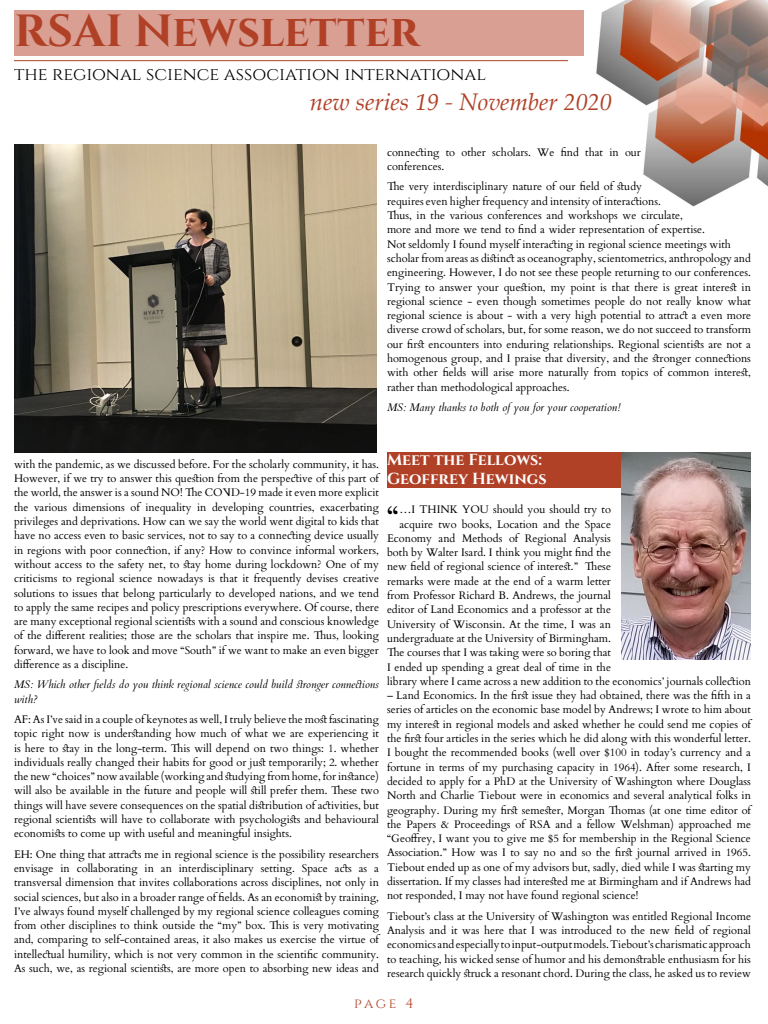
<style>
.page{position:relative;width:768px;height:1024px;background:#fff}
.page>*{position:absolute;margin:0;border:0;box-sizing:border-box;transform-origin:0 0}
.t1{font:700 45px "Cinzel";color:#b04127}
.para-dropcap{font:31.8px "Cardo";color:#000}
.t2{font:italic 24px "Palatino Linotype";color:#b04127}
.t3{font:18px "Cinzel";color:#000}
.head1{font:700 16px/19.2px "Cinzel";color:#fff}
.t4{font:14px "Cinzel";color:#b04127}
.para{font:11px/14.3px "Cardo";color:#000;text-align:justify}
.para-dropcap-2{font:11px/14.3px "Cardo";color:#000;text-align:justify}
.para-2{font:italic 11px/14.3px "Cardo";color:#000}
</style>
<div class="page">
<img style="left:522px;top:0;width:246px;height:207px">
<div style="left:14px;top:10px;width:570px;height:46px;background:#d99f93"></div>
<hr style="left:14px;top:60px;width:554px;height:1px;background:#b04127">
<div style="left:277px;top:92px;width:335px;height:26px;background:#fff"></div>
<div style="left:387px;top:452px;width:364px;height:35px;background:#b04127"></div>
<img style="left:621px;top:452px;width:130px;height:207px">
<img style="left:14px;top:145px;width:363px;height:307px">
<h1 class="t1" style="left:14px;top:4px;width:407px">RSAI Newsletter</h1>
<h3 class="t3" style="left:14px;top:64px;width:474px">THE REGIONAL SCIENCE ASSOCIATION INTERNATIONAL</h3>
<h3 class="t2" style="left:310px;top:84px;width:304px">new series 19 - November 2020</h3>
<p class="para" style="left:387px;top:144px;width:256px">connecting to other scholars. We find that in our conferences.</p>
<p class="para" style="left:387px;top:179px;width:366px;text-align:left">The very interdisciplinary nature of our field of study<br>requires even higher frequency and intensity of interactions.<br>Thus, in the various conferences and workshops we circulate,<br>more and more we tend to find a wider representation of expertise.<br>Not seldomly I found myself interacting in regional science meetings with scholar from areas as distinct as oceanography, scientometrics, anthropology and engineering. However, I do not see these people returning to our conferences.<br>Trying to answer your question, my point is that there is great interest in regional science - even though sometimes people do not really know what regional science is about - with a very high potential to attract a even more diverse crowd of scholars, but, for some reason, we do not succeed to transform our first encounters into enduring relationships. Regional scientists are not a homogenous group, and I praise that diversity, and the stronger connections with other fields will arise more naturally from topics of common interest, rather than methodological approaches.</p>
<p class="para-2" style="left:387px;top:400px;width:235px">MS: Many thanks to both of you for your cooperation!</p>
<p class="head1" style="left:387px;top:451px;width:161px">Meet the Fellows:<br>Geoffrey Hewings</p>
<p class="para-dropcap" style="left:387px;top:491px;width:14px">“</p>
<p class="para-dropcap-2" style="left:399px;top:502px;width:213px">…I THINK YOU should you should try to</p>
<p class="para-dropcap-2" style="left:399px;top:516px;width:213px">acquire two books, Location and the Space</p>
<p class="para-dropcap-2" style="left:387px;top:530px;width:225px">Economy and Methods of Regional Analysis</p>
<p class="para-dropcap-2" style="left:387px;top:545px;width:225px">both by Walter Isard. I think you might find the</p>
<p class="para-dropcap-2" style="left:387px;top:559px;width:225px">new field of regional science of interest.” These</p>
<p class="para-dropcap-2" style="left:387px;top:573px;width:226px">remarks were made at the end of a warm letter</p>
<p class="para-dropcap-2" style="left:387px;top:588px;width:225px">from Professor Richard B. Andrews, the journal</p>
<p class="para-dropcap-2" style="left:387px;top:602px;width:226px">editor of Land Economics and a professor at the</p>
<p class="para-dropcap-2" style="left:387px;top:616px;width:225px">University of Wisconsin. At the time, I was an</p>
<p class="para-dropcap-2" style="left:387px;top:631px;width:226px">undergraduate at the University of Birmingham.</p>
<p class="para-dropcap-2" style="left:387px;top:645px;width:226px">The courses that I was taking were so boring that</p>
<p class="para-dropcap-2" style="left:387px;top:659px;width:226px">I ended up spending a great deal of time in the</p>
<p class="para-dropcap-2" style="left:387px;top:673px;width:365px">library where I came across a new addition to the economics’ journals collection</p>
<p class="para-dropcap-2" style="left:387px;top:688px;width:366px">– Land Economics. In the first issue they had obtained, there was the fifth in a series of articles on the economic base model by Andrews; I wrote to him about my interest in regional models and asked whether he could send me copies of the first four articles in the series which he did along with this wonderful letter.<br>I bought the recommended books (well over $100 in today’s currency and a fortune in terms of my purchasing capacity in 1964). After some research, I decided to apply for a PhD at the University of Washington where Douglass North and Charlie Tiebout were in economics and several analytical folks in geography. During my first semester, Morgan Thomas (at one time editor of the Papers &amp; Proceedings of RSA and a fellow Welshman) approached me “Geoffrey, I want you to give me $5 for membership in the Regional Science Association.” How was I to say no and so the first journal arrived in 1965.<br>Tiebout ended up as one of my advisors but, sadly, died while I was starting my dissertation. If my classes had interested me at Birmingham and if Andrews had not responded, I may not have found regional science!</p>
<p class="para" style="left:387px;top:908px;width:366px">Tiebout’s class at the University of Washington was entitled Regional Income Analysis and it was here that I was introduced to the new field of regional economics and especially to input-output models. Tiebout’s charismatic approach to teaching, his wicked sense of humor and his demonstrable enthusiasm for his research quickly struck a resonant chord. During the class, he asked us to review</p>
<p class="para" style="left:14px;top:456px;width:367px">with the pandemic, as we discussed before. For the scholarly community, it has.<br>However, if we try to answer this question from the perspective of this part of the world, the answer is a sound NO! The COVID-19 made it even more explicit the various dimensions of inequality in developing countries, exacerbating privileges and deprivations. How can we say the world went digital to kids that have no access even to basic services, not to say to a connecting device usually in regions with poor connection, if any? How to convince informal workers, without access to the safety net, to stay home during lockdown? One of my criticisms to regional science nowadays is that it frequently devises creative solutions to issues that belong particularly to developed nations, and we tend to apply the same recipes and policy prescriptions everywhere. Of course, there are many exceptional regional scientists with a sound and conscious knowledge of the different realities; those are the scholars that inspire me. Thus, looking forward, we have to look and move “South” if we want to make an even bigger difference as a discipline.</p>
<p class="para-2" style="left:14px;top:677px;width:366px">MS: Which other fields do you think regional science could build stronger connections with?</p>
<p class="para" style="left:14px;top:712px;width:367px">AF: As I’ve said in a couple of keynotes as well, I truly believe the most fascinating topic right now is understanding how much of what we are experiencing it is here to stay in the long-term. This will depend on two things: 1. whether individuals really changed their habits for good or just temporarily; 2. whether the new “choices” now available (working and studying from home, for instance) will also be available in the future and people will still prefer them. These two things will have severe consequences on the spatial distribution of activities, but regional scientists will have to collaborate with psychologists and behavioural economists to come up with useful and meaningful insights.</p>
<p class="para" style="left:14px;top:846px;width:367px">EH: One thing that attracts me in regional science is the possibility researchers envisage in collaborating in an interdisciplinary setting. Space acts as a transversal dimension that invites collaborations across disciplines, not only in social sciences, but also in a broader range of fields. As an economist by training, I’ve always found myself challenged by my regional science colleagues coming from other disciplines to think outside the “my” box. This is very motivating and, comparing to self-contained areas, it also makes us exercise the virtue of intellectual humility, which is not very common in the scientific community.<br>As such, we, as regional scientists, are more open to absorbing new ideas and</p>
<p class="t4" style="left:354px;top:995px;width:61px">PAGE 4</p>
</div>
